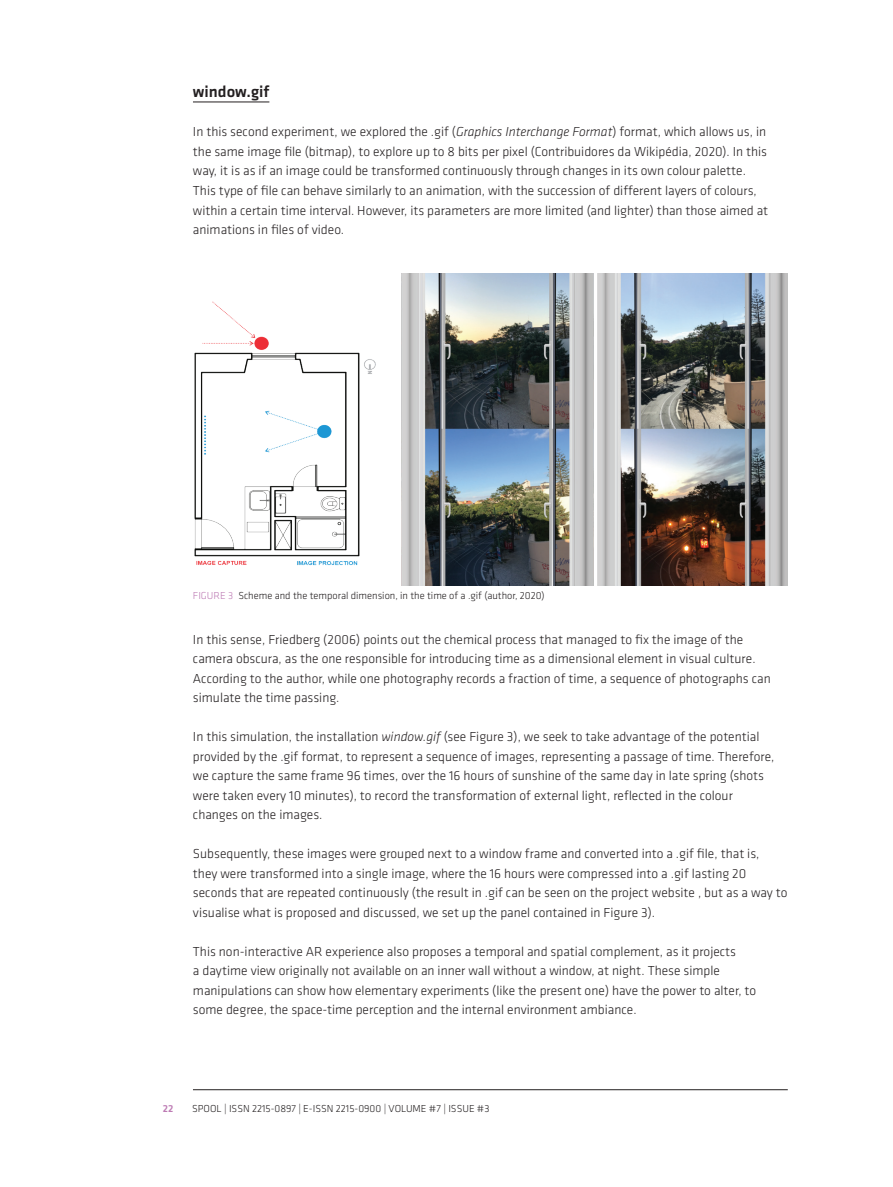
<style>
.page{position:relative;width:893px;height:1187px;background:#fff}
.page>*{position:absolute;margin:0;border:0;box-sizing:border-box;transform-origin:0 0}
.t1{font:500 16.5px "Klavika";color:#231f20}
.t2{font:300 13.5px/19.5px "Klavika";color:#231f20}
.t3{font:300 10.5px "Klavika";color:#231f20}
.t4{font:300 10.5px "Klavika";color:#bd7bb4}
.t5{font:500 10.5px "Klavika";color:#bd7bb4}
.s1{font-style:italic}
.s2{color:#bd7bb4}
</style>
<div class="page">
<hr style="left:193px;top:1089px;width:595px;height:1px;background:#231f20">
<hr style="left:193px;top:102px;width:76px;height:1px;background:#231f20">
<img style="left:194px;top:301px;width:182px;height:265px">
<img style="left:401px;top:273px;width:387px;height:312px">
<p class="t1" style="left:193px;top:83px;width:78px">window.gif</p>
<p class="t2" style="left:193px;top:122px;width:577px">In this second experiment, we explored the .gif (<span class="s1">Graphics Interchange Format</span>) format, which allows us, in the same image file (bitmap), to explore up to 8 bits per pixel (Contribuidores da Wikipédia, 2020). In this way, it is as if an image could be transformed continuously through changes in its own colour palette.<br>This type of file can behave similarly to an animation, with the succession of different layers of colours, within a certain time interval. However, its parameters are more limited (and lighter) than those aimed at animations in files of video.</p>
<p class="t4" style="left:193px;top:589px;width:12px">Figure</p>
<p class="t3" style="left:228px;top:589px;width:318px"><span class="s2">3</span> Scheme and the temporal dimension, in the time of a .gif (author, 2020)</p>
<p class="t2" style="left:193px;top:629px;width:579px">In this sense, Friedberg (2006) points out the chemical process that managed to fix the image of the camera obscura, as the one responsible for introducing time as a dimensional element in visual culture.<br>According to the author, while one photography records a fraction of time, a sequence of photographs can simulate the time passing.</p>
<p class="t2" style="left:193px;top:727px;width:583px">In this simulation, the installation <span class="s1">window.gif</span> (see Figure 3), we seek to take advantage of the potential provided by the .gif format, to represent a sequence of images, representing a passage of time. Therefore, we capture the same frame 96 times, over the 16 hours of sunshine of the same day in late spring (shots were taken every 10 minutes), to record the transformation of external light, reflected in the colour changes on the images.</p>
<p class="t2" style="left:193px;top:844px;width:596px">Subsequently, these images were grouped next to a window frame and converted into a .gif file, that is,<br>they were transformed into a single image, where the 16 hours were compressed into a .gif lasting 20 seconds that are repeated continuously (the result in .gif can be seen on the project website , but as a way to visualise what is proposed and discussed, we set up the panel contained in Figure 3).</p>
<p class="t2" style="left:193px;top:941px;width:565px">This non-interactive AR experience also proposes a temporal and spatial complement, as it projects<br>a daytime view originally not available on an inner wall without a window, at night. These simple manipulations can show how elementary experiments (like the present one) have the power to alter, to some degree, the space-time perception and the internal environment ambiance.</p>
<p class="t5" style="left:163px;top:1102px;width:12px">22</p>
<p class="t3" style="left:192px;top:1102px;width:299px">SPOOL | ISSN 2215-0897 | E-ISSN 2215-0900 | VOLUME #7 | ISSUE #3</p>
</div>
